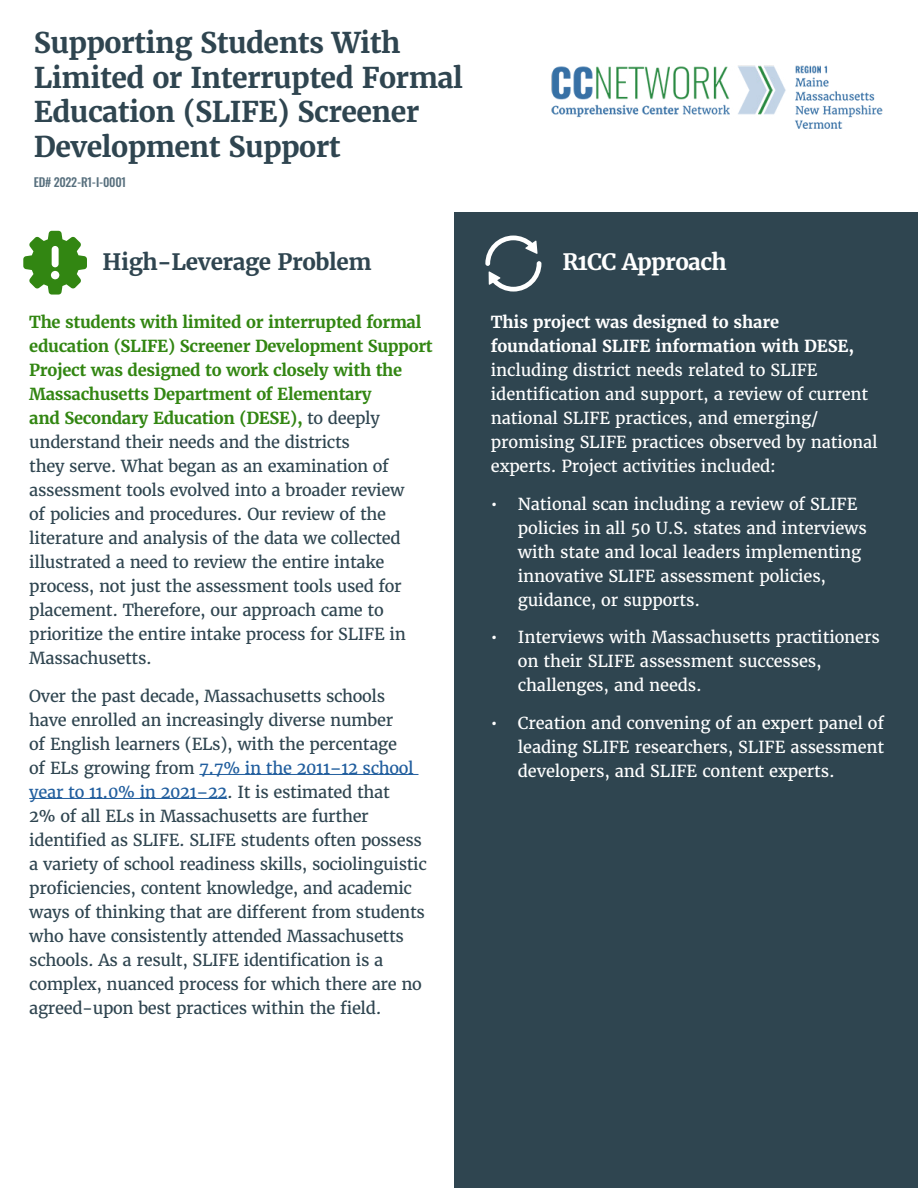
<style>
.page{position:relative;width:918px;height:1188px;background:#fff}
.page>*{position:absolute;margin:0;border:0;box-sizing:border-box;transform-origin:0 0}
.t1{font:700 28.5px/34.5px "Merriweather";letter-spacing:-.02em;color:#2f4550}
.t2{font:700 22.5px "Merriweather";letter-spacing:-.02em;color:#2f4550}
.t3{font:700 22.5px "Merriweather";letter-spacing:-.03em;color:#fff}
.t4{font:16.5px/24px "Merriweather";letter-spacing:-.02em;color:#2f4550}
.t5{font:16.5px/24px "Merriweather";letter-spacing:-.01em;color:#fff}
.t6{font:500 12px "Oswald";letter-spacing:-.02em;color:#576f7d}
.s1{font-weight:700;color:#328612}
.s2{color:#215e9e}
.s3{font-weight:700}
</style>
<div class="page">
<img style="left:551px;top:65px;width:332px;height:64px">
<hr style="left:199px;top:774px;width:220px;height:1px;background:#215e9e">
<hr style="left:29px;top:798px;width:198px;height:1px;background:#215e9e">
<svg style="left:23px;top:231px;width:64px;height:64px"></svg>
<div style="left:454px;top:212px;width:464px;height:976px;background:#2f4550"></div>
<svg style="left:485px;top:236px;width:56px;height:56px"></svg>
<h1 class="t1" style="left:34px;top:25px;width:431px">Supporting Students With<br>Limited or Interrupted Formal<br>Education (SLIFE) Screener<br>Development Support</h1>
<p class="t6" style="left:34px;top:175px;width:94px">ED# 2022-R1-I-0001</p>
<h2 class="t2" style="left:103px;top:247px;width:270px">High-Leverage Problem</h2>
<p class="t4" style="left:29px;top:310px;width:405px"><span class="s1">The students with limited or interrupted formal education (SLIFE) Screener Development Support Project was designed to work closely with the Massachusetts Department of Elementary<br>and Secondary Education (DESE),</span> to deeply understand their needs and the districts<br>they serve. What began as an examination of assessment tools evolved into a broader review<br>of policies and procedures. Our review of the literature and analysis of the data we collected illustrated a need to review the entire intake process, not just the assessment tools used for placement. Therefore, our approach came to prioritize the entire intake process for SLIFE in Massachusetts.</p>
<p class="t4" style="left:29px;top:684px;width:399px">Over the past decade, Massachusetts schools have enrolled an increasingly diverse number<br>of English learners (ELs), with the percentage<br>of ELs growing from <span class="s2">7.7% in the 2011–12 school year to 11.0% in 2021–22</span>. It is estimated that<br>2% of all ELs in Massachusetts are further identified as SLIFE. SLIFE students often possess a variety of school readiness skills, sociolinguistic proficiencies, content knowledge, and academic ways of thinking that are different from students who have consistently attended Massachusetts schools. As a result, SLIFE identification is a complex, nuanced process for which there are no agreed-upon best practices within the field.</p>
<h2 class="t3" style="left:563px;top:247px;width:166px">R1CC Approach</h2>
<p class="t5" style="left:491px;top:310px;width:388px"><span class="s3">This project was designed to share foundational SLIFE information with DESE, </span>including district needs related to SLIFE identification and support, a review of current national SLIFE practices, and emerging/ promising SLIFE practices observed by national experts. Project activities included:</p>
<p class="t5" style="left:518px;top:492px;width:351px;text-indent:-27px">• National scan including a review of SLIFE policies in all 50 U.S. states and interviews with state and local leaders implementing innovative SLIFE assessment policies, guidance, or supports.</p>
<p class="t5" style="left:518px;top:625px;width:363px;text-indent:-27px">• Interviews with Massachusetts practitioners on their SLIFE assessment successes, challenges, and needs.</p>
<p class="t5" style="left:518px;top:711px;width:368px;text-align:justify;text-indent:-27px">• Creation and convening of an expert panel of leading SLIFE researchers, SLIFE assessment developers, and SLIFE content experts.</p>
</div>
